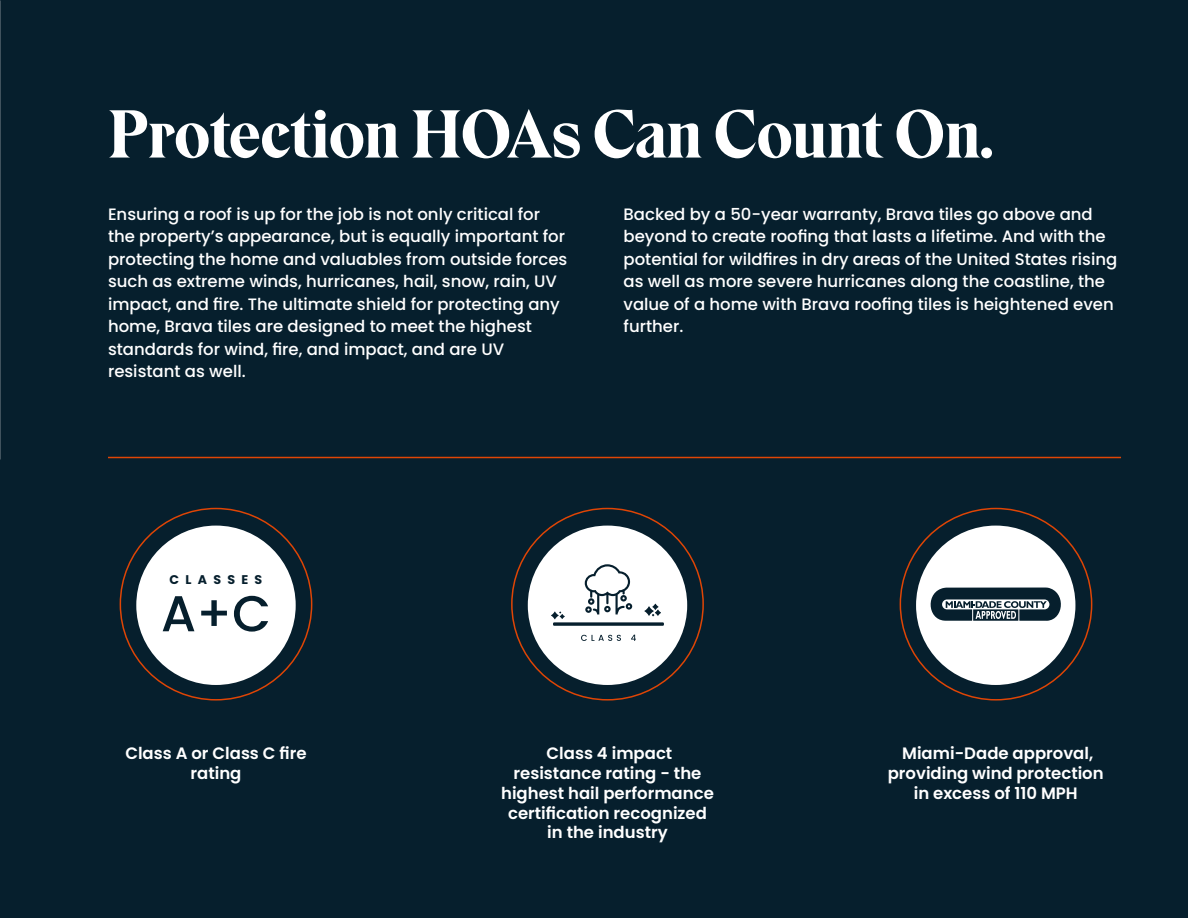
<style>
.page{position:relative;width:1188px;height:918px;background:#061f2d}
.page>*{position:absolute;margin:0;border:0;box-sizing:border-box;transform-origin:0 0}
.t1{font:500 67.5px "Eksell Display";color:#fff}
.t2{font:500 50.4px "Poppins";color:#061f2d}
.t3{font:500 16.5px/22.5px "Poppins";color:#fff}
.t4{font:600 16.5px/19.8px "Poppins";color:#fff;text-align:center}
.t5{font:700 12.6px "Poppins";letter-spacing:.5em;color:#061f2d}
</style>
<div class="page">
<img style="left:0;top:0;width:1px;height:459px">
<hr style="left:108px;top:457px;width:1013px;height:1px;background:#df4505">
<div style="left:136px;top:526px;width:160px;height:159px;background:#fff;border-radius:50%"></div>
<div style="left:528px;top:526px;width:159px;height:159px;background:#fff;border-radius:50%"></div>
<div style="left:916px;top:526px;width:159px;height:159px;background:#fff;border-radius:50%"></div>
<svg style="left:585px;top:564px;width:47px;height:51px"></svg>
<svg style="left:553px;top:622px;width:111px;height:4px"></svg>
<svg style="left:644px;top:604px;width:17px;height:12px"></svg>
<svg style="left:551px;top:611px;width:14px;height:8px"></svg>
<svg style="left:581px;top:635px;width:40px;height:6px"></svg>
<svg style="left:631px;top:635px;width:5px;height:6px"></svg>
<svg style="left:930px;top:588px;width:131px;height:33px"></svg>
<h1 class="t1" style="left:108px;top:96px;width:887px">Protection HOAs Can Count On.</h1>
<p class="t3" style="left:108px;top:203px;width:461px">Ensuring a roof is up for the job is not only critical for the property’s appearance, but is equally important for protecting the home and valuables from outside forces such as extreme winds, hurricanes, hail, snow, rain, UV impact, and fire. The ultimate shield for protecting any home, Brava tiles are designed to meet the highest standards for wind, fire, and impact, and are UV resistant as well.</p>
<p class="t3" style="left:624px;top:203px;width:495px">Backed by a 50-year warranty, Brava tiles go above and beyond to create roofing that lasts a lifetime. And with the potential for wildfires in dry areas of the United States rising as well as more severe hurricanes along the coastline, the value of a home with Brava roofing tiles is heightened even further.</p>
<p class="t5" style="left:170px;top:573px;width:94px">CLASSES</p>
<h2 class="t2" style="left:161px;top:584px;width:112px">A+C</h2>
<p class="t4" style="left:125px;top:744px;width:183px">Class A or Class C fire rating</p>
<p class="t4" style="left:501px;top:744px;width:214px">Class 4 impact resistance rating - the highest hail performance certification recognized in the industry</p>
<p class="t4" style="left:888px;top:744px;width:218px">Miami-Dade approval, providing wind protection in excess of 110 MPH</p>
</div>
